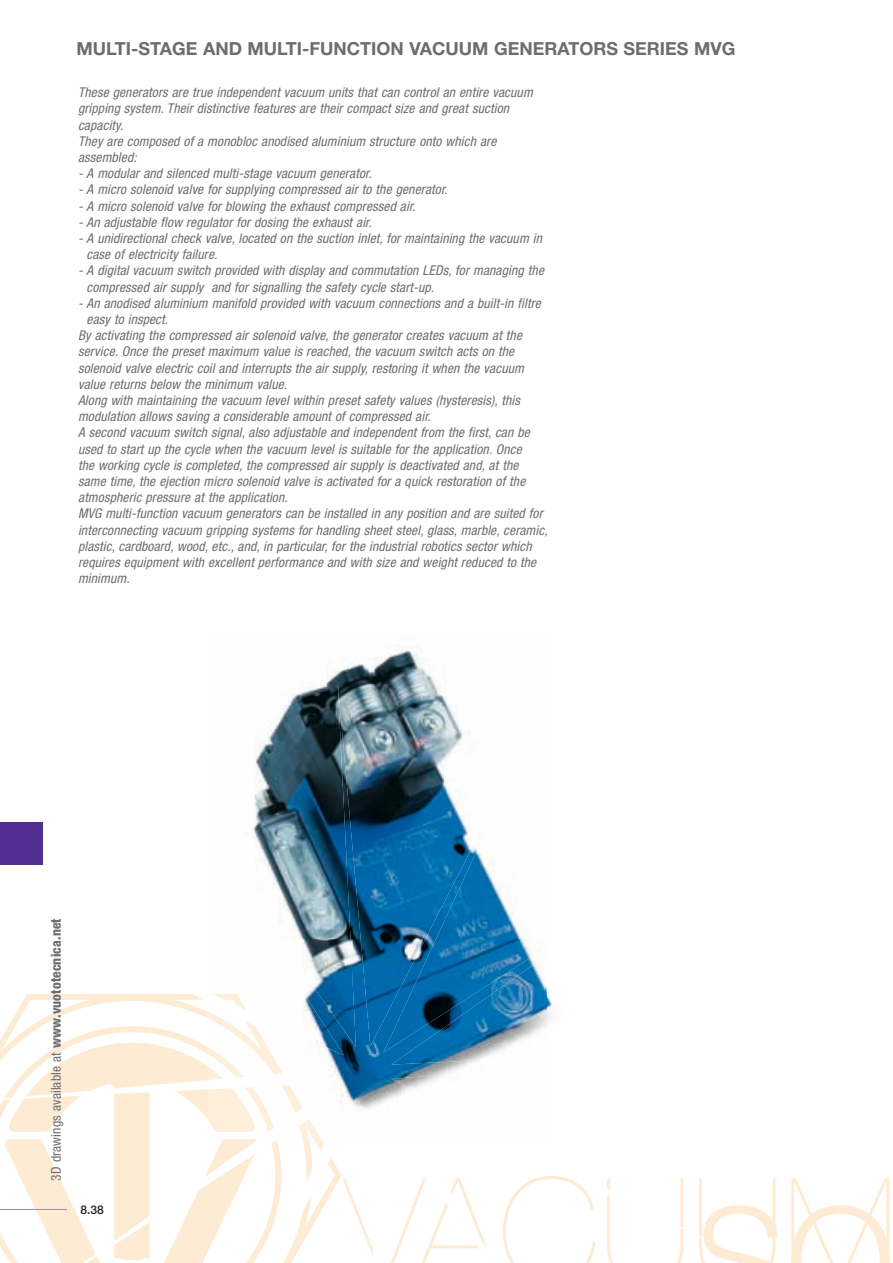
<style>
.page{position:relative;width:893px;height:1263px;background:#fff}
.page>*{position:absolute;margin:0;border:0;box-sizing:border-box;transform-origin:0 0}
.t1{font:700 18px "Helvetica Neue";color:#6c6d70}
.t2{font:italic condensed 13.5px/16.2px "Helvetica Neue";letter-spacing:.01em;color:#6c6d70}
.t3{font:condensed 13.5px "Helvetica Neue";letter-spacing:.01em;color:#6c6d70}
.t4{font:500 12px "Helvetica Neue";color:#231f20}
.s1{font-style:inherit}
.s2{font-weight:800}
</style>
<div class="page">
<svg style="left:757px;top:1178px;width:21px;height:85px"></svg>
<svg style="left:791px;top:1178px;width:99px;height:85px"></svg>
<svg style="left:0;top:864px;width:757px;height:399px"></svg>
<div style="left:0;top:822px;width:43px;height:42px;background:#502e92"></div>
<hr style="left:0;top:1209px;width:66px;height:1px;background:#939598">
<img style="left:208px;top:645px;width:386px;height:499px">
<img style="left:304px;top:681px;width:49px;height:463px">
<img style="left:497px;top:720px;width:40px;height:87px">
<img style="left:449px;top:797px;width:49px;height:347px">
<img style="left:208px;top:837px;width:49px;height:83px">
<img style="left:353px;top:849px;width:49px;height:295px">
<img style="left:256px;top:905px;width:49px;height:239px">
<img style="left:401px;top:891px;width:49px;height:253px">
<img style="left:546px;top:916px;width:48px;height:40px">
<img style="left:497px;top:947px;width:50px;height:197px">
<img style="left:208px;top:992px;width:49px;height:152px">
<img style="left:546px;top:1054px;width:48px;height:11px">
<h1 class="t1" style="left:77px;top:37px;width:660px">MULTI-STAGE AND MULTI-FUNCTION VACUUM GENERATORS <span class="s1">SERIES</span> MVG</h1>
<p class="t2" style="left:78px;top:84px;width:456px">These generators are true independent vacuum units that can control an entire vacuum gripping system. Their distinctive features are their compact size and great suction capacity.<br>They are composed of a monobloc anodised aluminium structure onto which are assembled:</p>
<p class="t2" style="left:78px;top:165px;width:295px">- A modular and silenced multi-stage vacuum generator.</p>
<p class="t2" style="left:78px;top:181px;width:371px">- A micro solenoid valve for supplying compressed air to the generator.</p>
<p class="t2" style="left:78px;top:198px;width:339px">- A micro solenoid valve for blowing the exhaust compressed air.</p>
<p class="t2" style="left:78px;top:214px;width:295px">- An adjustable flow regulator for dosing the exhaust air.</p>
<p class="t2" style="left:87px;top:230px;width:457px;text-indent:-9px">- A unidirectional check valve, located on the suction inlet, for maintaining the vacuum in case of electricity failure.</p>
<p class="t2" style="left:87px;top:262px;width:459px;text-indent:-9px">- A digital vacuum switch provided with display and commutation LEDs, for managing the compressed air supply and for signalling the safety cycle start-up.</p>
<p class="t2" style="left:78px;top:295px;width:464px">- An anodised aluminium manifold provided with vacuum connections and a built-in filtre</p>
<p class="t2" style="left:87px;top:311px;width:83px">easy to inspect.</p>
<p class="t2" style="left:78px;top:327px;width:445px">By activating the compressed air solenoid valve, the generator creates vacuum at the</p>
<p class="t2" style="left:78px;top:343px;width:438px">service. Once the preset maximum value is reached, the vacuum switch acts on the</p>
<p class="t2" style="left:78px;top:360px;width:447px">solenoid valve electric coil and interrupts the air supply, restoring it when the vacuum</p>
<p class="t2" style="left:78px;top:376px;width:211px">value returns below the minimum value.</p>
<p class="t2" style="left:78px;top:392px;width:443px">Along with maintaining the vacuum level within preset safety values (hysteresis), this</p>
<p class="t2" style="left:78px;top:408px;width:354px">modulation allows saving a considerable amount of compressed air.</p>
<p class="t2" style="left:78px;top:424px;width:453px">A second vacuum switch signal, also adjustable and independent from the first, can be</p>
<p class="t2" style="left:78px;top:441px;width:445px">used to start up the cycle when the vacuum level is suitable for the application. Once</p>
<p class="t2" style="left:78px;top:457px;width:442px">the working cycle is completed, the compressed air supply is deactivated and, at the</p>
<p class="t2" style="left:78px;top:473px;width:449px">same time, the ejection micro solenoid valve is activated for a quick restoration of the</p>
<p class="t2" style="left:78px;top:489px;width:211px">atmospheric pressure at the application.</p>
<p class="t2" style="left:78px;top:505px;width:466px">MVG multi-function vacuum generators can be installed in any position and are suited for</p>
<p class="t2" style="left:78px;top:522px;width:471px">interconnecting vacuum gripping systems for handling sheet steel, glass, marble, ceramic,</p>
<p class="t2" style="left:78px;top:538px;width:455px">plastic, cardboard, wood, etc., and, in particular, for the industrial robotics sector which</p>
<p class="t2" style="left:78px;top:554px;width:460px">requires equipment with excellent performance and with size and weight reduced to the</p>
<p class="t2" style="left:78px;top:570px;width:53px">minimum.</p>
<p class="t3" style="left:48px;top:1181px;width:264px;rotate:-90deg">3D drawings available at <span class="s2">www.vuototecnica.net</span></p>
<p class="t4" style="left:81px;top:1202px;width:25px">8.38</p>
</div>
